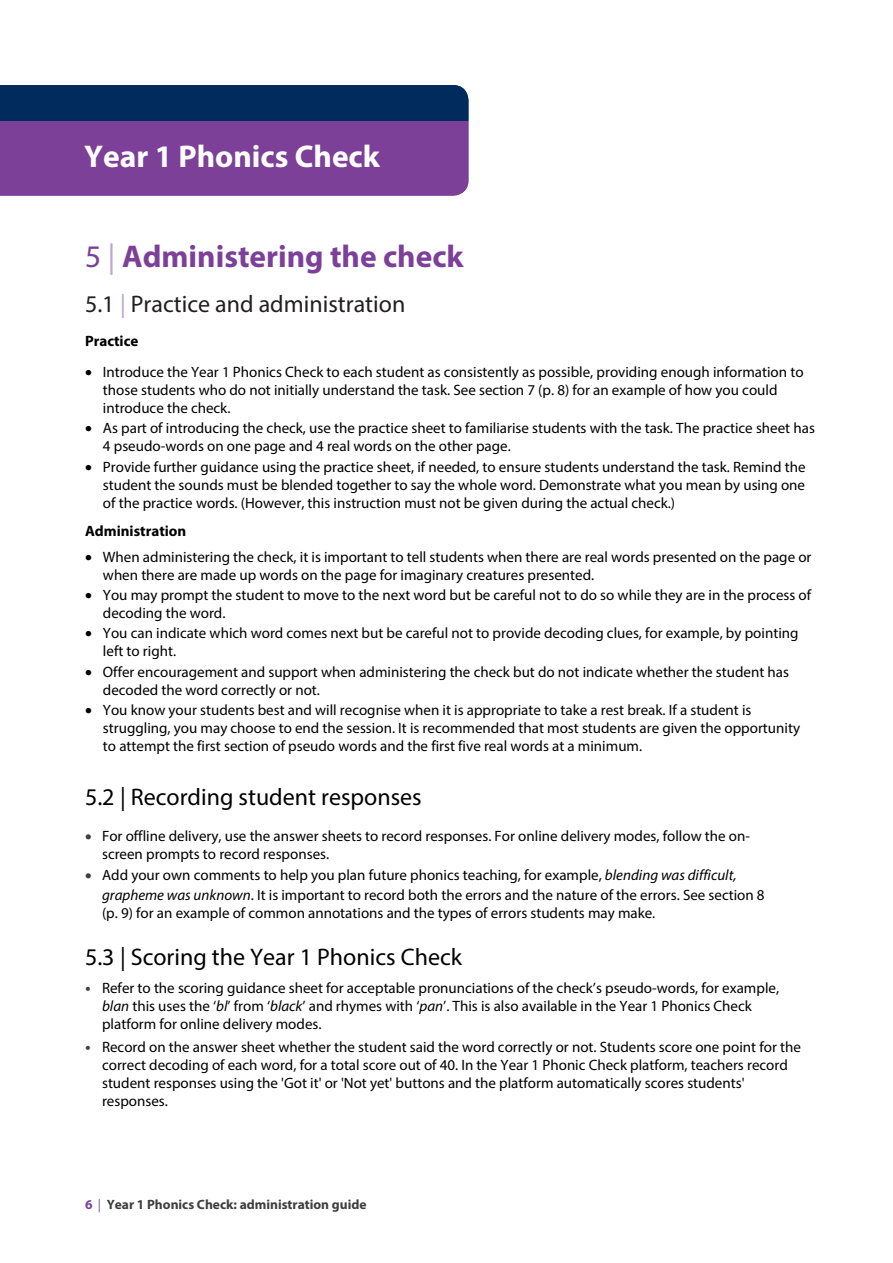
<style>
.page{position:relative;width:893px;height:1263px;background:#fff}
.page>*{position:absolute;margin:0;border:0;box-sizing:border-box;transform-origin:0 0}
.t1{font:700 31.5px "Myriad Pro";color:#7c4099}
.t2{font:700 31.5px "Myriad Pro";color:#fff}
.t3{font:24px "Myriad Pro";color:#000}
.t4{font:24px "Myriad Pro";color:#231f20}
.t5{font:15px/18px "Myriad Pro";color:#000}
.t6{font:700 15px "Myriad Pro";color:#000}
.t7{font:700 13.5px "Myriad Pro";color:#3e3e3f}
.s1{font-weight:400}
.s2{font-weight:400;color:#bda4ce}
.s3{color:#bda4ce}
.s4{color:#3e3e3f}
.s5{font-style:italic}
.s6{font-family:"Museo Sans 300";font-size:14.25px;color:#3e3e3f}
.s7{color:#7c4099}
.s8{font-weight:400;color:#8551a0}
</style>
<div class="page">
<svg style="left:0;top:85px;width:468px;height:111px;background:#533985"></svg>
<p class="t2" style="left:84px;top:138px;width:297px">Year 1 Phonics Check</p>
<h1 class="t1" style="left:85px;top:238px;width:380px"><span class="s1">5</span> <span class="s2">|</span> Administering the check</h1>
<h2 class="t4" style="left:85px;top:290px;width:322px">5.1 <span class="s3">|</span> Practice and administration</h2>
<h3 class="t6" style="left:85px;top:332px;width:55px">Practice</h3>
<p class="t5" style="left:103px;top:363px;width:702px;text-indent:-18px">• Introduce the Year 1 Phonics Check to each student as consistently as possible, providing enough information to those students who do not initially understand the task. See section 7 (p. 8) for an example of how you could introduce the check.</p>
<p class="t5" style="left:103px;top:419px;width:713px;text-indent:-18px">• As part of introducing the check, use the practice sheet to familiarise students with the task. The practice sheet has<br>4 pseudo-words on one page and 4 real words on the other page.</p>
<p class="t5" style="left:103px;top:457px;width:704px;text-align:justify;text-indent:-18px">• Provide further guidance using the practice sheet, if needed, to ensure students understand the task. Remind the student the sounds must be blended together to say the whole word. Demonstrate what you mean by using one of the practice words. (However, this instruction must not be given during the actual check.)</p>
<h3 class="t6" style="left:85px;top:522px;width:103px">Administration</h3>
<p class="t5" style="left:103px;top:548px;width:710px;text-indent:-18px">• When administering the check, it is important to tell students when there are real words presented on the page or when there are made up words on the page for imaginary creatures presented.</p>
<p class="t5" style="left:103px;top:586px;width:710px;text-indent:-18px">• You may prompt the student to move to the next word but be careful not to do so while they are in the process of decoding the word.</p>
<p class="t5" style="left:103px;top:624px;width:697px;text-indent:-18px">• You can indicate which word comes next but be careful not to provide decoding clues, for example, by pointing left to right.</p>
<p class="t5" style="left:103px;top:662px;width:687px;text-indent:-18px">• Offer encouragement and support when administering the check but do not indicate whether the student has decoded the word correctly or not.</p>
<p class="t5" style="left:103px;top:701px;width:699px;text-indent:-18px">• You know your students best and will recognise when it is appropriate to take a rest break. If a student is struggling, you may choose to end the session. It is recommended that most students are given the opportunity to attempt the first section of pseudo words and the first five real words at a minimum.</p>
<h2 class="t3" style="left:85px;top:782px;width:338px">5.2 | Recording student responses</h2>
<p class="t5" style="left:102px;top:826px;width:649px;text-indent:-17px"><span class="s4">•</span> For offline delivery, use the answer sheets to record responses. For online delivery modes, follow the on&shy;screen prompts to record responses.</p>
<p class="t5" style="left:102px;top:865px;width:664px;line-height:19.6px;text-indent:-17px"><span class="s4">•</span> Add your own comments to help you plan future phonics teaching, for example, <span class="s5">blending was difficult, grapheme was unknown</span>. It is important to record both the errors and the nature of the errors. See section 8</p>
<p class="t5" style="left:102px;top:904px;width:555px">(p. 9) for an example of common annotations and the types of errors students may make.</p>
<h2 class="t3" style="left:85px;top:942px;width:378px">5.3 | Scoring the Year 1 Phonics Check</h2>
<p class="t5" style="left:102px;top:979px;width:679px;text-indent:-17px"><span class="s6">•</span> Refer to the scoring guidance sheet for acceptable pronunciations of the check’s pseudo-words, for example, <span class="s5">blan</span> this uses the ‘<span class="s5">bl</span>’ from ‘<span class="s5">black</span>’ and rhymes with ‘<span class="s5">pan</span>’. This is also available in the Year 1 Phonics Check platform for online delivery modes.</p>
<p class="t5" style="left:102px;top:1038px;width:700px;text-indent:-17px"><span class="s6">•</span> Record on the answer sheet whether the student said the word correctly or not. Students score one point for the correct decoding of each word, for a total score out of 40. In the Year 1 Phonic Check platform, teachers record student responses using the 'Got it' or 'Not yet' buttons and the platform automatically scores students' responses.</p>
<p class="t7" style="left:85px;top:1196px;width:283px"><span class="s7">6</span> <span class="s8">|</span> Year 1 Phonics Check: administration guide</p>
</div>
